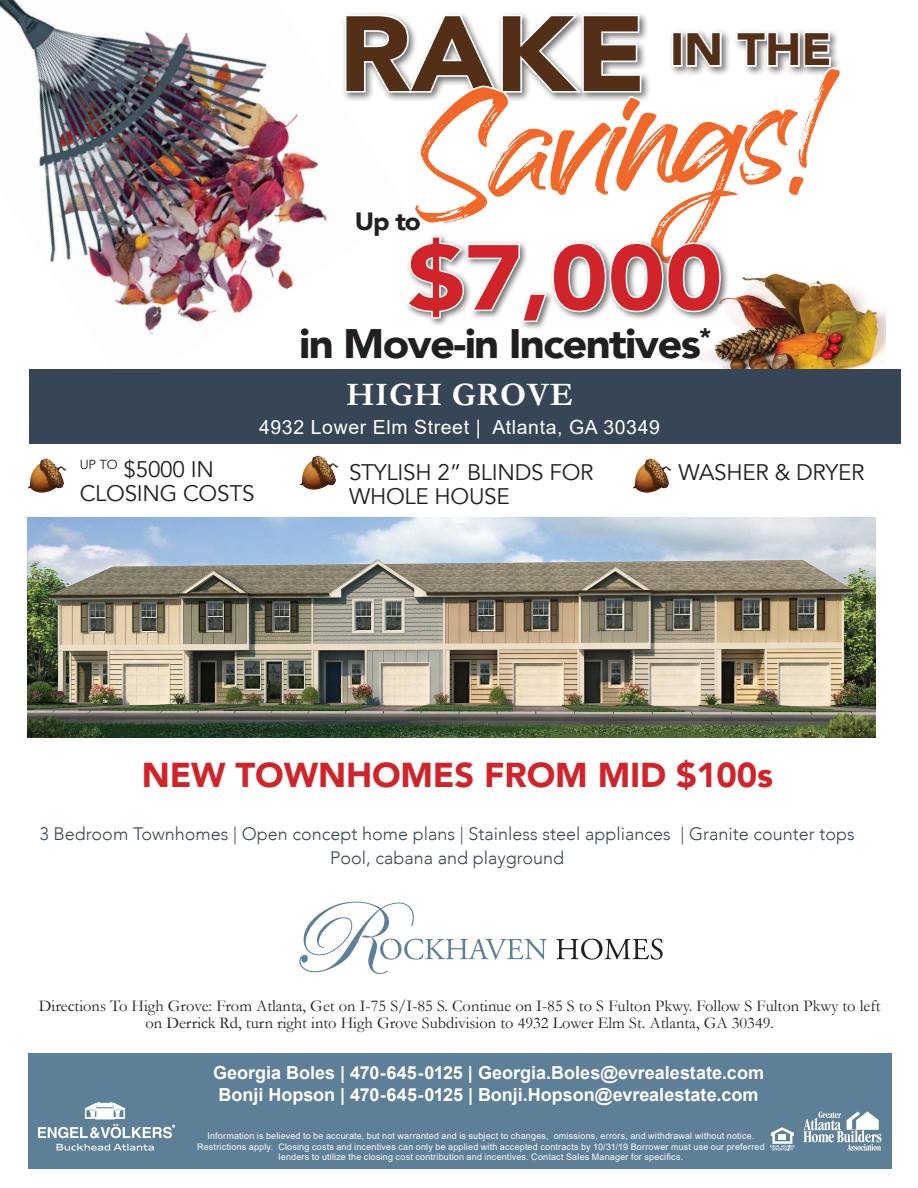
<style>
.page{position:relative;width:918px;height:1188px;background:#fff}
.page>*{position:absolute;margin:0;border:0;box-sizing:border-box;transform-origin:0 0}
.t1{font:125.4px "Handscript";color:#f26828;scale:1.06 1}
.t2{font:900 105.6px "Avenir";color:#532f18;scale:1.06 1}
.t3{font:900 91.05px "Avenir";color:#d1232a;scale:1.06 1}
.t4{font:900 45.15px "Avenir";color:#532f18;scale:1.06 1}
.t5{font:900 41.1px "Avenir";letter-spacing:-.04em;color:#231f20;scale:1.06 1}
.t6{font:900 34.5px "Avenir";letter-spacing:-.005em;color:#d1232a}
.t7{font:700 33px "Garamond";letter-spacing:.02em;color:#fff}
.t8{font:900 25.05px "Avenir";color:#231f20;scale:1.05 1}
.t9{font:22.5px/24px "Avenir";letter-spacing:-.01em;color:#231f20}
.t10{font:19.5px "Arial";letter-spacing:.03em;color:#fff}
.t11{font:700 18px/21.6px "Arial";color:#fff;text-align:center}
.t12{font:300 18px/24px "Avenir";color:#364657;text-align:center}
.t13{font:16.5px/16.5px "Garamond";color:#231f20;text-align:center}
.t14{font:9px/10.5px "Arial";letter-spacing:.02em;color:#fff;text-align:center}
</style>
<div class="page">
<img style="left:0;top:0;width:410px;height:390px">
<img style="left:624px;top:287px;width:261px;height:83px">
<div style="left:28px;top:1053px;width:864px;height:115px;background:#5d7f97"></div>
<svg style="left:770px;top:1127px;width:25px;height:24px"></svg>
<svg style="left:803px;top:1112px;width:79px;height:39px"></svg>
<svg style="left:38px;top:1102px;width:137px;height:36px"></svg>
<svg style="left:56px;top:1144px;width:98px;height:7px"></svg>
<svg style="left:556px;top:939px;width:107px;height:21px"></svg>
<svg style="left:299px;top:902px;width:248px;height:72px"></svg>
<div style="left:30px;top:370px;width:871px;height:74px;background:#364657"></div>
<img style="left:28px;top:518px;width:848px;height:219px">
<svg style="left:297px;top:324px;width:38px;height:37px"></svg>
<div style="left:342px;top:11px;width:499px;height:91px;background:#fff"></div>
<svg style="left:343px;top:13px;width:501px;height:349px"></svg>
<img style="left:28px;top:458px;width:39px;height:35px">
<img style="left:300px;top:455px;width:39px;height:35px">
<img style="left:633px;top:458px;width:39px;height:35px">
<h2 class="t2" style="left:338px;top:-36px;width:291px">RAKE</h2>
<h3 class="t4" style="left:670px;top:11px;width:154px">IN THE</h3>
<h1 class="t1" style="left:414px;top:82px;width:377px;rotate:-4deg">Savings!</h1>
<h3 class="t8" style="left:355px;top:200px;width:65px">Up to</h3>
<h3 class="t3" style="left:408px;top:200px;width:299px">$7,000</h3>
<h3 class="t5" style="left:299px;top:309px;width:391px">in Move-in Incentives<sup>*</sup></h3>
<h3 class="t7" style="left:346px;top:373px;width:228px">HIGH GROVE</h3>
<h3 class="t10" style="left:259px;top:414px;width:402px">4932 Lower Elm Street | Atlanta, GA 30349</h3>
<h3 class="t9" style="left:349px;top:460px;width:246px">STYLISH 2” BLINDS FOR<br>WHOLE HOUSE</h3>
<h3 class="t9" style="left:80px;top:457px;width:176px"><sup>UP</sup> <sup>TO</sup> $5000 IN<br>CLOSING COSTS</h3>
<h3 class="t9" style="left:679px;top:460px;width:187px">WASHER &amp; DRYER</h3>
<h3 class="t6" style="left:142px;top:745px;width:633px">NEW TOWNHOMES FROM MID $100s</h3>
<h3 class="t12" style="left:40px;top:821px;width:817px">3 Bedroom Townhomes | Open concept home plans | Stainless steel appliances | Granite counter tops<br>Pool, cabana and playground</h3>
<h3 class="t13" style="left:39px;top:997px;width:843px">Directions To High Grove: From Atlanta, Get on I-75 S/I-85 S. Continue on I-85 S to S Fulton Pkwy. Follow S Fulton Pkwy to left on Derrick Rd, turn right into High Grove Subdivision to 4932 Lower Elm St. Atlanta, GA 30349.</h3>
<h3 class="t11" style="left:213px;top:1062px;width:553px">Georgia Boles | 470-645-0125 | Georgia.Boles@evrealestate.com<br>Bonji Hopson | 470-645-0125 | Bonji.Hopson@evrealestate.com</h3>
<p class="t14" style="left:197px;top:1131px;width:569px">Information is believed to be accurate, but not warranted and is subject to changes, omissions, errors, and withdrawal without notice.<br>Restrictions apply. Closing costs and incentives can only be applied with accepted contracts by 10/31/19 Borrower must use our preferred lenders to utilize the closing cost contribution and incentives. Contact Sales Manager for specifics.</p>
</div>
